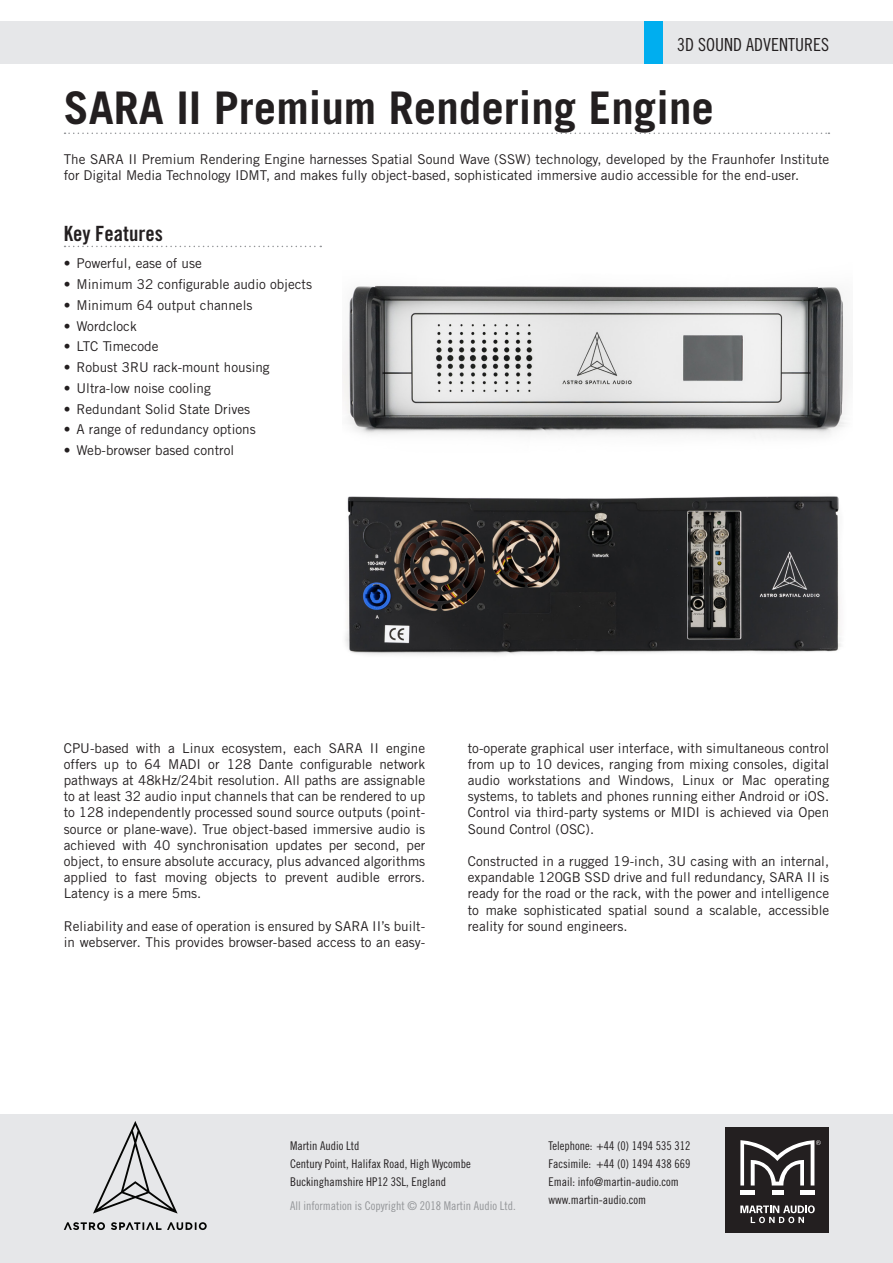
<style>
.page{position:relative;width:893px;height:1263px;background:#fff}
.page>*{position:absolute;margin:0;border:0;box-sizing:border-box;transform-origin:0 0}
.t1{font:700 45px "Trade Gothic";color:#231f20}
.t2{font:21px "Trade Gothic Bold Cond Twenty";color:#231f20}
.t3{font:18px "Trade Gothic Cond Eighteen";color:#231f20}
.t4{font:13.5px/16.2px "Trade Gothic";color:#231f20;text-align:justify}
.t5{font:12px/18px "Trade Gothic Cond Eighteen";color:#231f20}
.t6{font:12px "Trade Gothic Cond Eighteen";color:#939598}
</style>
<div class="page">
<div style="left:0;top:21px;width:893px;height:43px;background:#e6e7e9"></div>
<div style="left:0;top:1114px;width:893px;height:149px;background:#e6e7e9"></div>
<div style="left:725px;top:1127px;width:104px;height:106px;background:#231f20"></div>
<div style="left:740px;top:1190px;width:15px;height:5px;background:#fff"></div>
<div style="left:800px;top:1190px;width:14px;height:5px;background:#fff"></div>
<div style="left:772px;top:1190px;width:11px;height:5px;background:#fff"></div>
<svg style="left:740px;top:1205px;width:75px;height:18px"></svg>
<svg style="left:740px;top:1140px;width:81px;height:46px"></svg>
<svg style="left:64px;top:1222px;width:143px;height:8px"></svg>
<svg style="left:93px;top:1121px;width:85px;height:92px"></svg>
<svg style="left:65px;top:133px;width:764px;height:1px"></svg>
<div style="left:644px;top:21px;width:18px;height:43px;background:#00aeef"></div>
<svg style="left:65px;top:246px;width:256px;height:1px"></svg>
<img style="left:342px;top:285px;width:510px;height:152px">
<img style="left:345px;top:496px;width:496px;height:159px">
<h3 class="t3" style="left:677px;top:34px;width:153px">3D SOUND ADVENTURES</h3>
<h1 class="t1" style="left:64px;top:80px;width:652px">SARA II Premium Rendering Engine</h1>
<p class="t4" style="left:64px;top:150px;width:767px">The SARA II Premium Rendering Engine harnesses Spatial Sound Wave (SSW) technology, developed by the Fraunhofer Institute for Digital Media Technology IDMT, and makes fully object-based, sophisticated immersive audio accessible for the end-user.</p>
<h2 class="t2" style="left:64px;top:221px;width:101px">Key Features</h2>
<p class="t4" style="left:64px;top:255px;width:139px">• Powerful, ease of use</p>
<p class="t4" style="left:64px;top:276px;width:250px">• Minimum 32 configurable audio objects</p>
<p class="t4" style="left:64px;top:297px;width:190px">• Minimum 64 output channels</p>
<p class="t4" style="left:64px;top:318px;width:75px">• Wordclock</p>
<p class="t4" style="left:64px;top:338px;width:96px">• LTC Timecode</p>
<p class="t4" style="left:64px;top:359px;width:207px">• Robust 3RU rack-mount housing</p>
<p class="t4" style="left:64px;top:380px;width:149px">• Ultra-low noise cooling</p>
<p class="t4" style="left:64px;top:401px;width:188px">• Redundant Solid State Drives</p>
<p class="t4" style="left:64px;top:421px;width:193px">• A range of redundancy options</p>
<p class="t4" style="left:64px;top:442px;width:172px">• Web-browser based control</p>
<p class="t4" style="left:64px;top:739px;width:363px">CPU-based with a Linux ecosystem, each SARA II engine offers up to 64 MADI or 128 Dante configurable network pathways at 48kHz/24bit resolution. All paths are assignable to at least 32 audio input channels that can be rendered to up to 128 independently processed sound source outputs (point&shy;source or plane-wave). True object-based immersive audio is achieved with 40 synchronisation updates per second, per object, to ensure absolute accuracy, plus advanced algorithms applied to fast moving objects to prevent audible errors.<br>Latency is a mere 5ms.</p>
<p class="t4" style="left:64px;top:918px;width:363px">Reliability and ease of operation is ensured by SARA II’s built&shy;in webserver. This provides browser-based access to an easy-</p>
<p class="t4" style="left:468px;top:739px;width:363px">to-operate graphical user interface, with simultaneous control from up to 10 devices, ranging from mixing consoles, digital audio workstations and Windows, Linux or Mac operating systems, to tablets and phones running either Android or iOS.<br>Control via third-party systems or MIDI is achieved via Open Sound Control (OSC).</p>
<p class="t4" style="left:468px;top:853px;width:363px">Constructed in a rugged 19-inch, 3U casing with an internal, expandable 120GB SSD drive and full redundancy, SARA II is ready for the road or the rack, with the power and intelligence to make sophisticated spatial sound a scalable, accessible reality for sound engineers.</p>
<p class="t5" style="left:290px;top:1136px;width:182px">Martin Audio Ltd<br>Century Point, Halifax Road, High Wycombe<br>Buckinghamshire HP12 3SL, England</p>
<p class="t6" style="left:290px;top:1198px;width:227px">All information is Copyright © 2018 Martin Audio Ltd.</p>
<p class="t5" style="left:548px;top:1136px;width:143px">Telephone: +44 (0) 1494 535 312<br>Facsimile: +44 (0) 1494 438 669<br>Email: info@martin-audio.com www.martin-audio.com</p>
</div>
